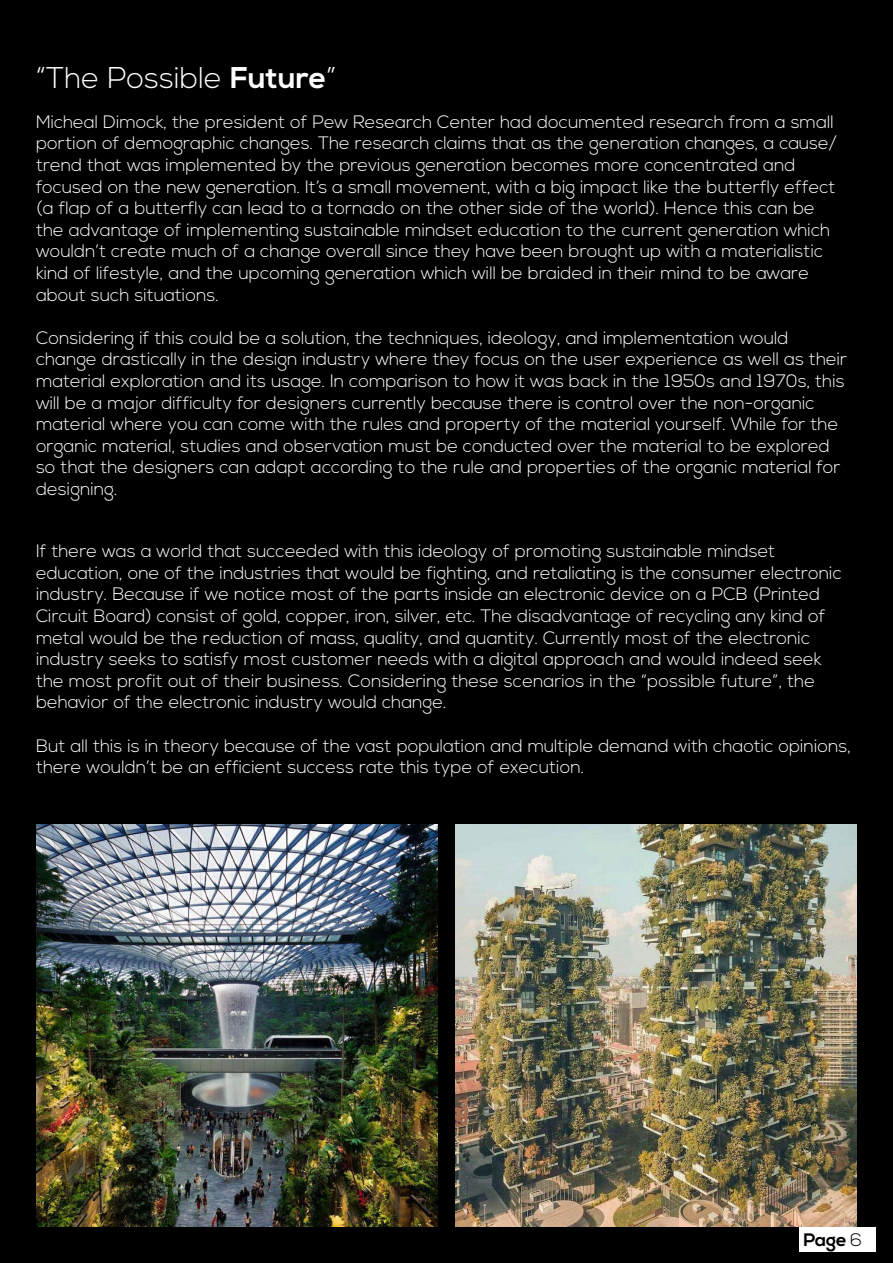
<style>
.page{position:relative;width:893px;height:1263px;background:#000}
.page>*{position:absolute;margin:0;border:0;box-sizing:border-box;transform-origin:0 0}
.t1{font:300 30px "Nexa";color:#fff}
.t2{font:300 18px/21.6px "Nexa";color:#fff}
.t3{font:700 18px "Nexa";color:#000}
.s1{font-weight:700}
.s2{font-weight:300}
</style>
<div class="page">
<img style="left:36px;top:824px;width:401px;height:403px">
<img style="left:456px;top:824px;width:401px;height:403px">
<div style="left:799px;top:1227px;width:77px;height:25px;background:#fff"></div>
<h1 class="t1" style="left:36px;top:61px;width:302px">“The Possible <span class="s1">Future</span>”</h1>
<p class="t2" style="left:36px;top:112px;width:802px">Micheal Dimock, the president of Pew Research Center had documented research from a small portion of demographic changes. The research claims that as the generation changes, a cause/ trend that was implemented by the previous generation becomes more concentrated and focused on the new generation. It’s a small movement, with a big impact like the butterfly effect (a flap of a butterfly can lead to a tornado on the other side of the world). Hence this can be the advantage of implementing sustainable mindset education to the current generation which wouldn’t create much of a change overall since they have been brought up with a materialistic kind of lifestyle, and the upcoming generation which will be braided in their mind to be aware about such situations.</p>
<p class="t2" style="left:36px;top:328px;width:813px">Considering if this could be a solution, the techniques, ideology, and implementation would change drastically in the design industry where they focus on the user experience as well as their material exploration and its usage. In comparison to how it was back in the 1950s and 1970s, this will be a major difficulty for designers currently because there is control over the non-organic material where you can come with the rules and property of the material yourself. While for the organic material, studies and observation must be conducted over the material to be explored so that the designers can adapt according to the rule and properties of the organic material for designing.</p>
<p class="t2" style="left:36px;top:541px;width:807px">If there was a world that succeeded with this ideology of promoting sustainable mindset education, one of the industries that would be fighting, and retaliating is the consumer electronic industry. Because if we notice most of the parts inside an electronic device on a PCB (Printed Circuit Board) consist of gold, copper, iron, silver, etc. The disadvantage of recycling any kind of metal would be the reduction of mass, quality, and quantity. Currently most of the electronic industry seeks to satisfy most customer needs with a digital approach and would indeed seek the most profit out of their business. Considering these scenarios in the “possible future”, the behavior of the electronic industry would change.</p>
<p class="t2" style="left:36px;top:735px;width:817px">But all this is in theory because of the vast population and multiple demand with chaotic opinions, there wouldn’t be an efficient success rate this type of execution.</p>
<p class="t3" style="left:803px;top:1229px;width:60px">Page <span class="s2">6</span></p>
</div>
